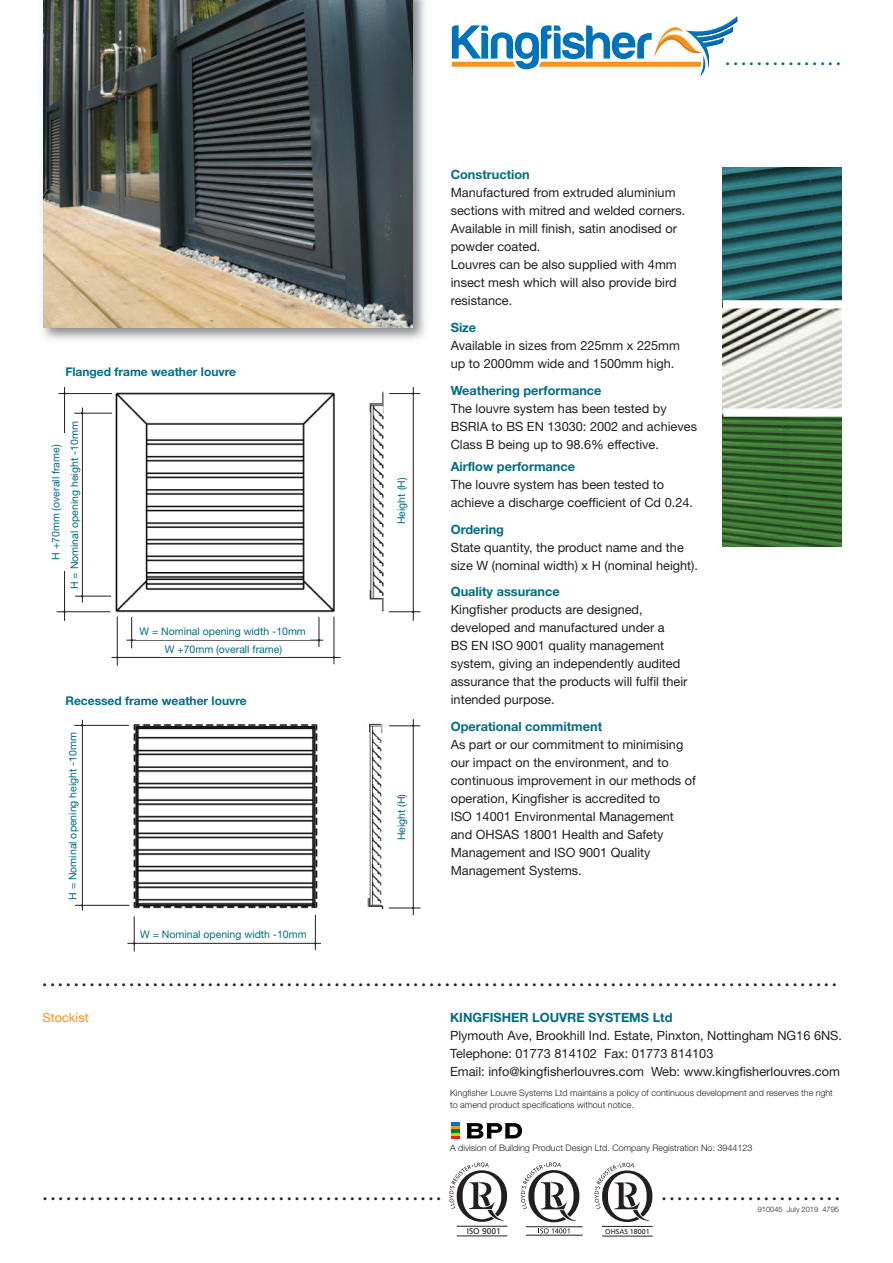
<style>
.page{position:relative;width:893px;height:1263px;background:#fff}
.page>*{position:absolute;margin:0;border:0;box-sizing:border-box;transform-origin:0 0}
.t1{font:700 21px "Clearface";color:#231f20}
.t2{font:700 21px "Clearface";color:#006c85}
.t3{font:12.75px/18px "Helvetica Neue LT Std";color:#231f20}
.t4{font:700 12.75px "Helvetica Neue LT Std";color:#006c85}
.t5{font:12.75px "Helvetica Neue LT Std";color:#f7931d}
.t6{font:700 12px "Helvetica Neue LT Std";color:#006c85}
.t7{font:10.5px/17.5px "Helvetica Neue LT Std";color:#006c85;text-align:center}
.t8{font:300 9px/12px "Helvetica Neue LT Std";color:#231f20}
.t9{font:8.4px "Frutiger LT Std";color:#231f20}
.t10{font:300 7.5px "Helvetica Neue LT Std";color:#231f20}
.t11{font:7.05px "Frutiger";color:#231f20}
</style>
<div class="page">
<img style="left:94px;top:392px;width:241px;height:228px">
<svg style="left:452px;top:16px;width:285px;height:61px"></svg>
<svg style="left:451px;top:1123px;width:9px;height:15px"></svg>
<svg style="left:466px;top:1123px;width:56px;height:15px"></svg>
<img style="left:112px;top:724px;width:206px;height:195px">
<hr style="left:131px;top:617px;width:1px;height:31px;background:#231f20">
<hr style="left:64px;top:387px;width:1px;height:234px;background:#231f20">
<hr style="left:319px;top:617px;width:1px;height:30px;background:#231f20">
<hr style="left:126px;top:640px;width:197px;height:1px;background:#231f20">
<hr style="left:117px;top:616px;width:1px;height:50px;background:#231f20">
<hr style="left:334px;top:617px;width:1px;height:47px;background:#231f20">
<hr style="left:111px;top:657px;width:230px;height:1px;background:#231f20">
<hr style="left:57px;top:611px;width:53px;height:1px;background:#231f20">
<hr style="left:74px;top:413px;width:38px;height:1px;background:#231f20">
<hr style="left:75px;top:596px;width:36px;height:1px;background:#231f20">
<hr style="left:58px;top:393px;width:54px;height:1px;background:#231f20">
<hr style="left:82px;top:408px;width:1px;height:194px;background:#231f20">
<hr style="left:413px;top:387px;width:1px;height:234px;background:#231f20">
<hr style="left:389px;top:611px;width:31px;height:1px;background:#231f20">
<hr style="left:389px;top:393px;width:31px;height:1px;background:#231f20">
<hr style="left:413px;top:719px;width:1px;height:196px;background:#231f20">
<hr style="left:389px;top:908px;width:31px;height:1px;background:#231f20">
<hr style="left:389px;top:725px;width:31px;height:1px;background:#231f20">
<hr style="left:134px;top:916px;width:1px;height:35px;background:#231f20">
<hr style="left:315px;top:915px;width:1px;height:35px;background:#231f20">
<hr style="left:127px;top:943px;width:194px;height:1px;background:#231f20">
<hr style="left:74px;top:725px;width:55px;height:1px;background:#231f20">
<hr style="left:75px;top:905px;width:54px;height:1px;background:#231f20">
<hr style="left:82px;top:720px;width:1px;height:190px;background:#231f20">
<img style="left:723px;top:168px;width:119px;height:378px">
<div style="left:723px;top:300px;width:123px;height:8px;background:#fff"></div>
<div style="left:723px;top:408px;width:123px;height:9px;background:#fff"></div>
<svg style="left:449px;top:1162px;width:58px;height:60px"></svg>
<hr style="left:457px;top:1226px;width:50px;height:1px;background:#231f20">
<hr style="left:457px;top:1235px;width:50px;height:1px;background:#231f20">
<svg style="left:521px;top:1162px;width:58px;height:60px"></svg>
<hr style="left:526px;top:1226px;width:57px;height:1px;background:#231f20">
<svg style="left:540px;top:1228px;width:29px;height:5px"></svg>
<hr style="left:526px;top:1235px;width:57px;height:1px;background:#231f20">
<svg style="left:595px;top:1163px;width:57px;height:59px"></svg>
<hr style="left:602px;top:1226px;width:51px;height:1px;background:#231f20">
<hr style="left:602px;top:1236px;width:51px;height:1px;background:#231f20">
<img style="left:369px;top:391px;width:15px;height:221px">
<img style="left:363px;top:723px;width:20px;height:187px">
<img style="left:42px;top:0;width:383px;height:340px">
<img style="left:44px;top:0;width:368px;height:327px">
<p class="t6" style="left:65px;top:368px;width:172px">Flanged frame weather louvre</p>
<p class="t7" style="left:48px;top:560px;width:117px;rotate:-90deg">H +70mm (overall frame)</p>
<p class="t7" style="left:67px;top:589px;width:169px;rotate:-90deg">H = Nominal opening height -10mm</p>
<p class="t7" style="left:139px;top:623px;width:168px">W = Nominal opening width -10mm<br>W +70mm (overall frame)</p>
<p class="t6" style="left:65px;top:697px;width:183px">Recessed frame weather louvre</p>
<p class="t7" style="left:65px;top:900px;width:169px;rotate:-90deg">H = Nominal opening height -10mm</p>
<p class="t7" style="left:140px;top:926px;width:168px">W = Nominal opening width -10mm</p>
<p class="t7" style="left:394px;top:524px;width:48px;rotate:-90deg">Height (H)</p>
<p class="t7" style="left:394px;top:840px;width:48px;rotate:-90deg">Height (H)</p>
<h1 class="t2" style="left:725px;top:49px;width:117px">...............</h1>
<p class="t4" style="left:451px;top:170px;width:81px">Construction</p>
<p class="t3" style="left:451px;top:185px;width:236px">Manufactured from extruded aluminium sections with mitred and welded corners.<br>Available in mill finish, satin anodised or powder coated.<br>Louvres can be also supplied with 4mm insect mesh which will also provide bird resistance.</p>
<p class="t4" style="left:451px;top:323px;width:27px">Size</p>
<p class="t3" style="left:451px;top:337px;width:231px">Available in sizes from 225mm x 225mm up to 2000mm wide and 1500mm high.</p>
<p class="t4" style="left:451px;top:386px;width:152px">Weathering performance</p>
<p class="t3" style="left:451px;top:400px;width:248px">The louvre system has been tested by<br>BSRIA to BS EN 13030: 2002 and achieves<br>Class B being up to 98.6% effective.</p>
<p class="t4" style="left:451px;top:462px;width:126px">Airflow performance</p>
<p class="t3" style="left:451px;top:477px;width:244px">The louvre system has been tested to achieve a discharge coefficient of Cd 0.24.</p>
<p class="t4" style="left:451px;top:524px;width:55px">Ordering</p>
<p class="t3" style="left:451px;top:539px;width:249px">State quantity, the product name and the size W (nominal width) x H (nominal height).</p>
<p class="t4" style="left:451px;top:587px;width:111px">Quality assurance</p>
<p class="t3" style="left:451px;top:602px;width:238px">Kingfisher products are designed, developed and manufactured under a<br>BS EN ISO 9001 quality management system, giving an independently audited assurance that the products will fulfil their intended purpose.</p>
<p class="t4" style="left:451px;top:721px;width:153px">Operational commitment</p>
<p class="t3" style="left:451px;top:736px;width:247px">As part or our commitment to minimising our impact on the environment, and to continuous improvement in our methods of operation, Kingfisher is accredited to<br>ISO 14001 Environmental Management and OHSAS 18001 Health and Safety Management and ISO 9001 Quality Management Systems.</p>
<h1 class="t1" style="left:42px;top:970px;width:796px">.....................................................................................................</h1>
<p class="t5" style="left:43px;top:1012px;width:48px">Stockist</p>
<p class="t4" style="left:450px;top:1012px;width:224px">KINGFISHER LOUVRE SYSTEMS Ltd</p>
<p class="t3" style="left:450px;top:1027px;width:393px">Plymouth Ave, Brookhill Ind. Estate, Pinxton, Nottingham NG16 6NS.<br>Telephone: 01773 814102 Fax: 01773 814103<br>Email: info@kingfisherlouvres.com Web: www.kingfisherlouvres.com</p>
<p class="t8" style="left:450px;top:1088px;width:384px">Kingfisher Louvre Systems Ltd maintains a policy of continuous development and reserves the right to amend product specifications without notice.</p>
<p class="t8" style="left:450px;top:1142px;width:304px">A division of Building Product Design Ltd. Company Registration No: 3944123</p>
<h1 class="t1" style="left:43px;top:1183px;width:401px">...................................................</h1>
<h1 class="t1" style="left:662px;top:1183px;width:180px">.......................</h1>
<p class="t9" style="left:467px;top:1228px;width:36px">ISO 9001</p>
<p class="t11" style="left:605px;top:1228px;width:46px">OHSAS 18001</p>
<p class="t10" style="left:758px;top:1207px;width:83px">910045 July 2019 4795</p>
</div>
